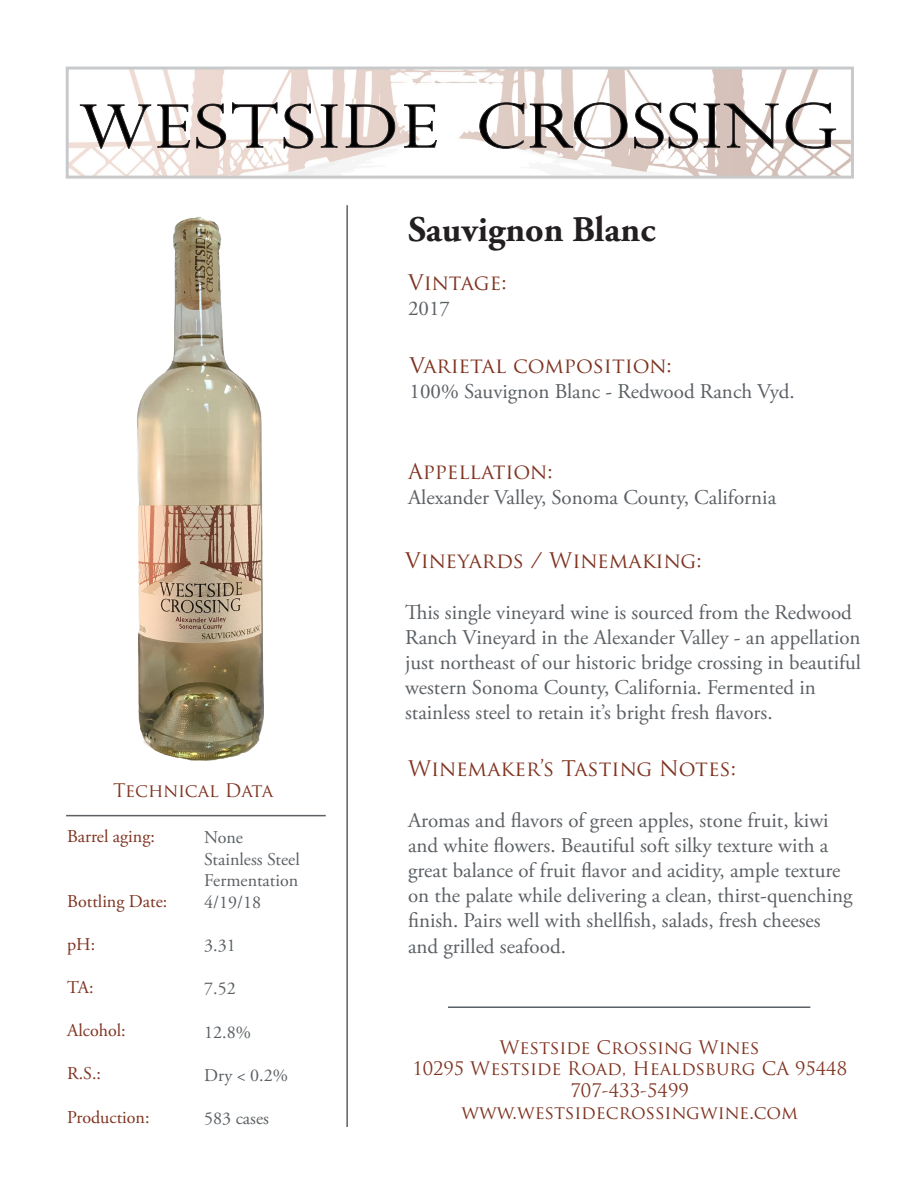
<style>
.page{position:relative;width:918px;height:1188px;background:#fff}
.page>*{position:absolute;margin:0;border:0;box-sizing:border-box;transform-origin:0 0}
.t1{font:700 36px "Adobe Garamond Pro";color:#231f20}
.t2{font:21px/25.2px "Adobe Garamond Pro";color:#5b6064}
.t3{font:21px "Trajan Pro";color:#7f3320}
.t4{font:18.15px "Trajan Pro";color:#7f3320}
.t5{font:18px "Adobe Garamond Pro";color:#5b6064}
.t6{font:18px "Adobe Garamond Pro";color:#7f3320}
</style>
<div class="page">
<img style="left:137px;top:216px;width:127px;height:545px">
<img style="left:70px;top:71px;width:780px;height:104px">
<svg style="left:80px;top:105px;width:71px;height:44px"></svg>
<svg style="left:157px;top:105px;width:33px;height:43px"></svg>
<svg style="left:196px;top:104px;width:30px;height:45px"></svg>
<svg style="left:232px;top:102px;width:45px;height:46px"></svg>
<svg style="left:284px;top:104px;width:29px;height:45px"></svg>
<svg style="left:321px;top:105px;width:17px;height:43px"></svg>
<svg style="left:346px;top:105px;width:49px;height:43px;background:#a69b97"></svg>
<svg style="left:404px;top:105px;width:33px;height:43px"></svg>
<svg style="left:479px;top:102px;width:45px;height:47px"></svg>
<svg style="left:530px;top:102px;width:97px;height:47px"></svg>
<svg style="left:634px;top:103px;width:64px;height:46px"></svg>
<svg style="left:704px;top:104px;width:75px;height:45px"></svg>
<svg style="left:786px;top:102px;width:50px;height:47px"></svg>
<hr style="left:346px;top:205px;width:2px;height:922px;background:#5b6064">
<hr style="left:66px;top:815px;width:260px;height:1px;background:#5b6064">
<hr style="left:448px;top:1006px;width:362px;height:2px;background:#5b6064">
<p class="t4" style="left:113px;top:779px;width:162px">Technical Data</p>
<p class="t6" style="left:67px;top:825px;width:89px">Barrel aging:</p>
<p class="t6" style="left:67px;top:890px;width:102px">Bottling Date:</p>
<p class="t6" style="left:67px;top:933px;width:30px">pH:</p>
<p class="t6" style="left:67px;top:976px;width:28px">TA:</p>
<p class="t6" style="left:67px;top:1020px;width:60px">Alcohol:</p>
<p class="t6" style="left:67px;top:1063px;width:35px">R.S.:</p>
<p class="t6" style="left:67px;top:1106px;width:84px">Production:</p>
<p class="t5" style="left:204px;top:827px;width:40px">None</p>
<p class="t5" style="left:204px;top:848px;width:97px">Stainless Steel</p>
<p class="t5" style="left:204px;top:870px;width:96px">Fermentation</p>
<p class="t5" style="left:204px;top:892px;width:58px">4/19/18</p>
<p class="t5" style="left:204px;top:935px;width:33px">3.31</p>
<p class="t5" style="left:204px;top:978px;width:33px">7.52</p>
<p class="t5" style="left:204px;top:1021px;width:48px">12.8%</p>
<p class="t5" style="left:204px;top:1064px;width:85px">Dry &lt; 0.2%</p>
<p class="t5" style="left:204px;top:1108px;width:66px">583 cases</p>
<p class="t1" style="left:408px;top:209px;width:249px">Sauvignon Blanc</p>
<p class="t3" style="left:408px;top:269px;width:100px">Vintage:</p>
<p class="t2" style="left:408px;top:297px;width:43px">2017</p>
<p class="t3" style="left:410px;top:352px;width:264px">Varietal composition:</p>
<p class="t2" style="left:410px;top:379px;width:387px">100% Sauvignon Blanc - Redwood Ranch Vyd.</p>
<p class="t3" style="left:408px;top:458px;width:146px">Appellation:</p>
<p class="t2" style="left:408px;top:486px;width:370px">Alexander Valley, Sonoma County, California</p>
<p class="t3" style="left:405px;top:547px;width:298px">Vineyards / Winemaking:</p>
<p class="t2" style="left:405px;top:600px;width:448px">This single vineyard wine is sourced from the Redwood</p>
<p class="t2" style="left:405px;top:625px;width:457px">Ranch Vineyard in the Alexander Valley - an appellation</p>
<p class="t2" style="left:405px;top:651px;width:457px">just northeast of our historic bridge crossing in beautiful</p>
<p class="t2" style="left:405px;top:676px;width:412px">western Sonoma County, California. Fermented in</p>
<p class="t2" style="left:405px;top:701px;width:369px">stainless steel to retain it’s bright fresh flavors.</p>
<p class="t3" style="left:408px;top:755px;width:329px">Winemaker’s Tasting Notes:</p>
<p class="t2" style="left:408px;top:808px;width:446px">Aromas and flavors of green apples, stone fruit, kiwi and white flowers. Beautiful soft silky texture with a great balance of fruit flavor and acidity, ample texture on the palate while delivering a clean, thirst-quenching finish. Pairs well with shellfish, salads, fresh cheeses and grilled seafood.</p>
<p class="t4" style="left:500px;top:1035px;width:262px">Westside Crossing Wines</p>
<p class="t4" style="left:412px;top:1057px;width:436px">10295 Westside Road, Healdsburg CA 95448</p>
<p class="t4" style="left:571px;top:1079px;width:120px">707-433-5499</p>
<p class="t4" style="left:461px;top:1101px;width:338px">www.westsidecrossingwine.com</p>
</div>
